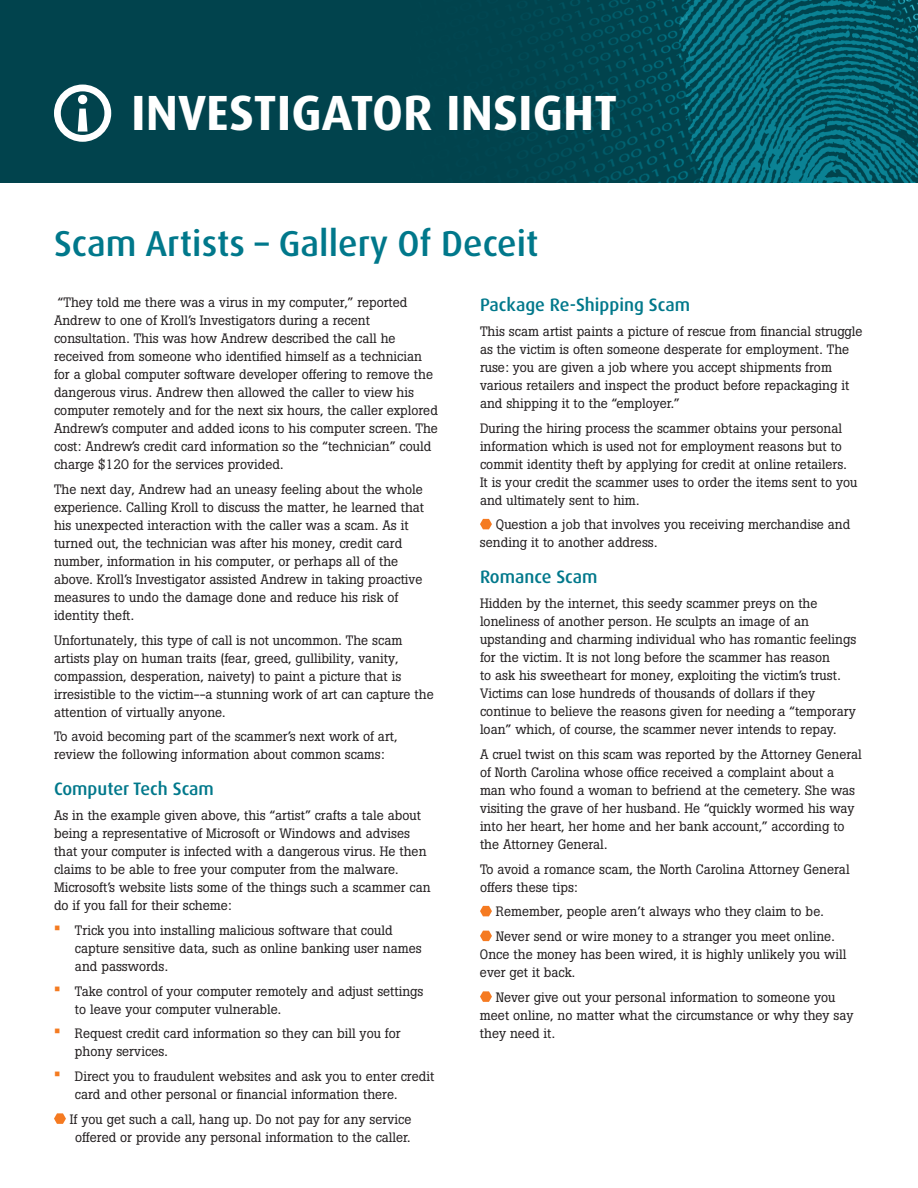
<style>
.page{position:relative;width:918px;height:1188px;background:#fff}
.page>*{position:absolute;margin:0;border:0;box-sizing:border-box;transform-origin:0 0}
.t1{font:700 49.5px "Dax OT";color:#fff}
.t2{font:500 36px "Dax OT";color:#00788b}
.t3{font:500 18px "Dax OT";color:#00788b}
.t4{font:13.5px/18px "Boton BQ";color:#231f20}
.s1{font-weight:500;font-size:21px;color:#f47b21}
</style>
<div class="page">
<img style="left:0;top:0;width:918px;height:183px">
<svg style="left:54px;top:85px;width:57px;height:57px"></svg>
<svg style="left:54px;top:1113px;width:12px;height:11px"></svg>
<svg style="left:480px;top:519px;width:12px;height:10px"></svg>
<svg style="left:480px;top:906px;width:12px;height:10px"></svg>
<svg style="left:480px;top:931px;width:12px;height:10px"></svg>
<svg style="left:480px;top:991px;width:12px;height:11px"></svg>
<h1 class="t1" style="left:131px;top:81px;width:488px">INVESTIGATOR INSIGHT</h1>
<h2 class="t2" style="left:54px;top:221px;width:486px">Scam Artists – Gallery Of Deceit</h2>
<p class="t4" style="left:54px;top:293px;width:385px">“They told me there was a virus in my computer,” reported Andrew to one of Kroll’s Investigators during a recent consultation. This was how Andrew described the call he received from someone who identified himself as a technician for a global computer software developer offering to remove the dangerous virus. Andrew then allowed the caller to view his computer remotely and for the next six hours, the caller explored Andrew’s computer and added icons to his computer screen. The cost: Andrew’s credit card information so the “technician” could charge $120 for the services provided.</p>
<p class="t4" style="left:54px;top:480px;width:372px">The next day, Andrew had an uneasy feeling about the whole experience. Calling Kroll to discuss the matter, he learned that his unexpected interaction with the caller was a scam. As it turned out, the technician was after his money, credit card number, information in his computer, or perhaps all of the above. Kroll’s Investigator assisted Andrew in taking proactive measures to undo the damage done and reduce his risk of identity theft.</p>
<p class="t4" style="left:54px;top:631px;width:381px">Unfortunately, this type of call is not uncommon. The scam artists play on human traits (fear, greed, gullibility, vanity, compassion, desperation, naivety) to paint a picture that is irresistible to the victim--a stunning work of art can capture the attention of virtually anyone.</p>
<p class="t4" style="left:54px;top:727px;width:345px">To avoid becoming part of the scammer’s next work of art, review the following information about common scams:</p>
<h3 class="t3" style="left:54px;top:778px;width:162px">Computer Tech Scam</h3>
<p class="t4" style="left:54px;top:806px;width:378px">As in the example given above, this “artist” crafts a tale about being a representative of Microsoft or Windows and advises that your computer is infected with a dangerous virus. He then claims to be able to free your computer from the malware.<br>Microsoft’s website lists some of the things such a scammer can do if you fall for their scheme:</p>
<p class="t4" style="left:75px;top:921px;width:348px;text-indent:-21px"><span class="s1">•</span> Trick you into installing malicious software that could capture sensitive data, such as online banking user names and passwords.</p>
<p class="t4" style="left:75px;top:982px;width:350px;text-indent:-21px"><span class="s1">•</span> Take control of your computer remotely and adjust settings to leave your computer vulnerable.</p>
<p class="t4" style="left:75px;top:1025px;width:327px;text-indent:-21px"><span class="s1">•</span> Request credit card information so they can bill you for phony services.</p>
<p class="t4" style="left:75px;top:1067px;width:361px;text-indent:-21px"><span class="s1">•</span> Direct you to fraudulent websites and ask you to enter credit card and other personal or financial information there.</p>
<p class="t4" style="left:70px;top:1110px;width:343px;text-align:center">If you get such a call, hang up. Do not pay for any service offered or provide any personal information to the caller.</p>
<h3 class="t3" style="left:480px;top:293px;width:212px">Package Re-Shipping Scam</h3>
<p class="t4" style="left:480px;top:322px;width:384px">This scam artist paints a picture of rescue from financial struggle as the victim is often someone desperate for employment. The ruse: you are given a job where you accept shipments from various retailers and inspect the product before repackaging it and shipping it to the “employer.”</p>
<p class="t4" style="left:480px;top:419px;width:379px">During the hiring process the scammer obtains your personal information which is used not for employment reasons but to commit identity theft by applying for credit at online retailers.<br>It is your credit the scammer uses to order the items sent to you and ultimately sent to him.</p>
<p class="t4" style="left:480px;top:516px;width:372px;text-indent:16px">Question a job that involves you receiving merchandise and sending it to another address.</p>
<h3 class="t3" style="left:480px;top:566px;width:119px">Romance Scam</h3>
<p class="t4" style="left:480px;top:594px;width:378px">Hidden by the internet, this seedy scammer preys on the loneliness of another person. He sculpts an image of an upstanding and charming individual who has romantic feelings for the victim. It is not long before the scammer has reason<br>to ask his sweetheart for money, exploiting the victim’s trust.<br>Victims can lose hundreds of thousands of dollars if they continue to believe the reasons given for needing a “temporary loan” which, of course, the scammer never intends to repay.</p>
<p class="t4" style="left:480px;top:745px;width:383px">A cruel twist on this scam was reported by the Attorney General of North Carolina whose office received a complaint about a man who found a woman to befriend at the cemetery. She was visiting the grave of her husband. He “quickly wormed his way into her heart, her home and her bank account,” according to the Attorney General.</p>
<p class="t4" style="left:480px;top:860px;width:371px">To avoid a romance scam, the North Carolina Attorney General offers these tips:</p>
<p class="t4" style="left:496px;top:899px;width:340px;line-height:24.8px">Remember, people aren’t always who they claim to be.<br>Never send or wire money to a stranger you meet online.</p>
<p class="t4" style="left:480px;top:945px;width:368px">Once the money has been wired, it is highly unlikely you will ever get it back.</p>
<p class="t4" style="left:480px;top:988px;width:375px;text-indent:16px">Never give out your personal information to someone you meet online, no matter what the circumstance or why they say they need it.</p>
</div>
